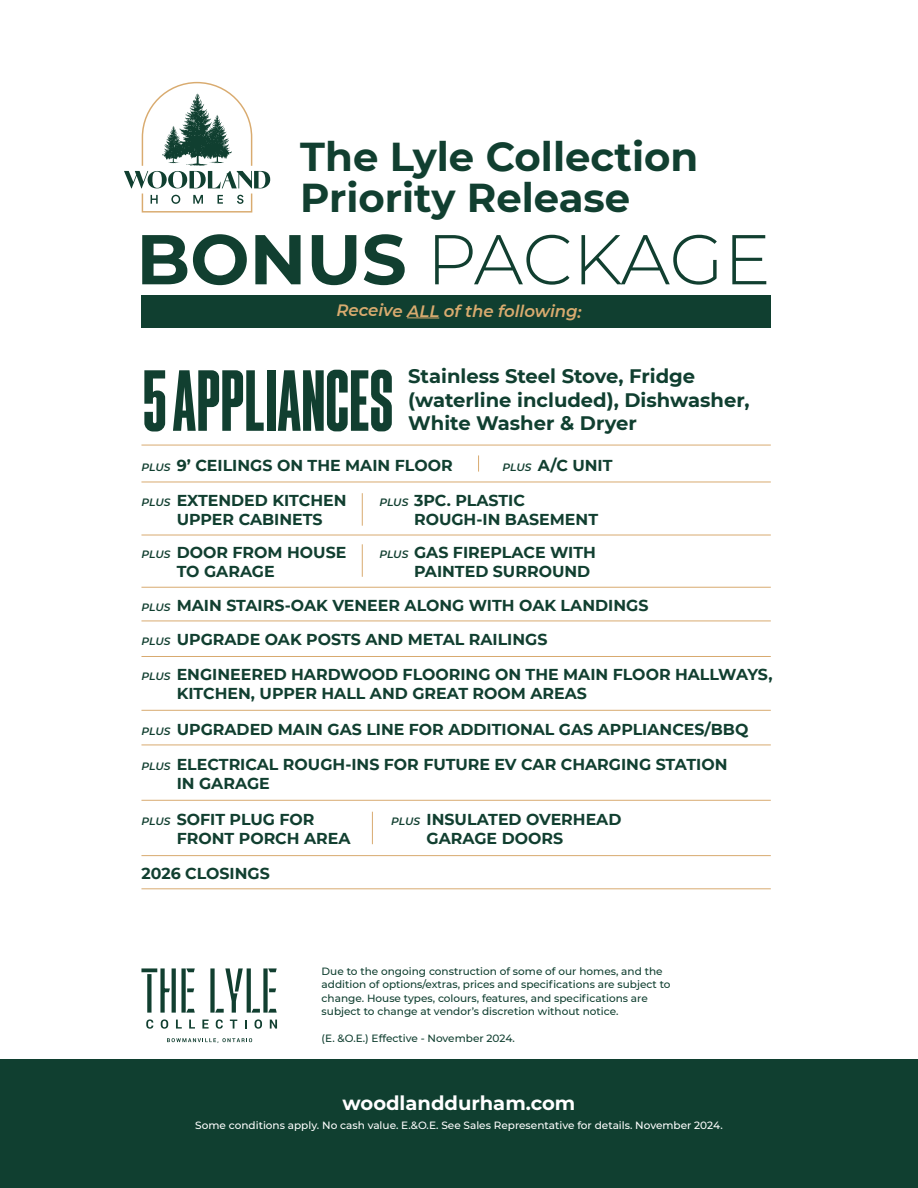
<style>
.page{position:relative;width:918px;height:1188px;background:#fff}
.page>*{position:absolute;margin:0;border:0;box-sizing:border-box;transform-origin:0 0}
.t1{font:86.55px "Highrise";color:#113f30}
.t2{font:300 70.35px "Montserrat";letter-spacing:-.01em;color:#113f30}
.t3{font:700 40.2px/42px "Montserrat";color:#113f30}
.t4{font:700 19.5px/23.5px "Montserrat";color:#103f30}
.t5{font:700 19.5px "Montserrat";color:#fff}
.t6{font:italic 600 16.5px "Montserrat";letter-spacing:-.005em;color:#d9ab6f}
.t7{font:700 15.75px/18.9px "Montserrat";color:#113f30}
.t8{font:italic 600 10.65px "Montserrat";letter-spacing:-.01em;color:#113f30}
.t9{font:500 10.5px/13.5px "Montserrat";color:#103f30}
.t10{font:500 10.5px "Montserrat";color:#fff}
.s1{font-weight:700}
.s2{font-weight:600;font-style:italic;font-size:10.65px}
</style>
<div class="page">
<div style="left:0;top:1059px;width:918px;height:129px;background:#103f30"></div>
<div style="left:141px;top:295px;width:630px;height:32px;background:#103f30"></div>
<svg style="left:124px;top:82px;width:146px;height:106px"></svg>
<svg style="left:142px;top:194px;width:110px;height:19px"></svg>
<hr style="left:141px;top:445px;width:630px;height:1px;background:#d8aa70">
<hr style="left:141px;top:482px;width:630px;height:1px;background:#d8aa70">
<hr style="left:141px;top:535px;width:630px;height:1px;background:#d8aa70">
<hr style="left:141px;top:587px;width:630px;height:1px;background:#d8aa70">
<hr style="left:362px;top:544px;width:1px;height:33px;background:#d8aa70">
<hr style="left:362px;top:493px;width:1px;height:33px;background:#d8aa70">
<hr style="left:372px;top:812px;width:1px;height:32px;background:#d8aa70">
<hr style="left:141px;top:621px;width:630px;height:1px;background:#d8aa70">
<hr style="left:141px;top:710px;width:630px;height:1px;background:#d8aa70">
<hr style="left:141px;top:745px;width:630px;height:1px;background:#d8aa70">
<hr style="left:141px;top:888px;width:630px;height:1px;background:#d8aa70">
<hr style="left:141px;top:800px;width:630px;height:1px;background:#d8aa70">
<hr style="left:141px;top:855px;width:630px;height:1px;background:#d8aa70">
<hr style="left:141px;top:656px;width:630px;height:1px;background:#d8aa70">
<svg style="left:478px;top:455px;width:1px;height:17px"></svg>
<svg style="left:167px;top:1038px;width:85px;height:5px"></svg>
<div style="left:147px;top:974px;width:5px;height:39px;background:#113f30"></div>
<svg style="left:141px;top:968px;width:16px;height:4px"></svg>
<svg style="left:160px;top:968px;width:35px;height:45px"></svg>
<svg style="left:210px;top:968px;width:67px;height:45px"></svg>
<svg style="left:146px;top:1019px;width:7px;height:10px"></svg>
<svg style="left:161px;top:1019px;width:7px;height:10px"></svg>
<svg style="left:176px;top:1020px;width:6px;height:9px"></svg>
<svg style="left:189px;top:1020px;width:6px;height:9px"></svg>
<svg style="left:202px;top:1020px;width:7px;height:9px"></svg>
<svg style="left:216px;top:1019px;width:7px;height:10px"></svg>
<svg style="left:230px;top:1020px;width:7px;height:9px"></svg>
<svg style="left:245px;top:1020px;width:2px;height:9px"></svg>
<svg style="left:255px;top:1019px;width:7px;height:10px"></svg>
<svg style="left:270px;top:1020px;width:7px;height:9px"></svg>
<h3 class="t3" style="left:300px;top:133px;width:400px">The Lyle Collection<br>Priority Release</h3>
<h2 class="t2" style="left:136px;top:212px;width:636px"><span class="s1">BONUS</span> PACKAGE</h2>
<p class="t6" style="left:336px;top:299px;width:247px">Receive ALL of the following:</p>
<h1 class="t1" style="left:143px;top:363px;width:252px">5 APPLIANCES</h1>
<p class="t4" style="left:408px;top:364px;width:343px">Stainless Steel Stove, Fridge (waterline included), Dishwasher,<br>White Washer &amp; Dryer</p>
<p class="t7" style="left:141px;top:455px;width:313px"><span class="s2">PLUS</span> 9’ CEILINGS ON THE MAIN FLOOR</p>
<p class="t7" style="left:503px;top:455px;width:111px"><span class="s2">PLUS</span> A/C UNIT</p>
<p class="t8" style="left:141px;top:494px;width:31px">PLUS</p>
<p class="t7" style="left:414px;top:490px;width:186px">3PC. PLASTIC<br>ROUGH-IN BASEMENT</p>
<p class="t7" style="left:177px;top:490px;width:171px">EXTENDED KITCHEN<br>UPPER CABINETS</p>
<p class="t8" style="left:379px;top:494px;width:31px">PLUS</p>
<p class="t8" style="left:141px;top:547px;width:31px">PLUS</p>
<p class="t7" style="left:414px;top:542px;width:183px">GAS FIREPLACE WITH<br>PAINTED SURROUND</p>
<p class="t7" style="left:177px;top:542px;width:171px">DOOR FROM HOUSE<br>TO GARAGE</p>
<p class="t8" style="left:379px;top:547px;width:31px">PLUS</p>
<p class="t7" style="left:141px;top:595px;width:508px"><span class="s2">PLUS</span> MAIN STAIRS-OAK VENEER ALONG WITH OAK LANDINGS</p>
<p class="t7" style="left:141px;top:630px;width:408px"><span class="s2">PLUS</span> UPGRADE OAK POSTS AND METAL RAILINGS</p>
<p class="t7" style="left:177px;top:664px;width:597px">ENGINEERED HARDWOOD FLOORING ON THE MAIN FLOOR HALLWAYS,<br>KITCHEN, UPPER HALL AND GREAT ROOM AREAS</p>
<p class="t8" style="left:141px;top:669px;width:31px">PLUS</p>
<p class="t7" style="left:141px;top:719px;width:608px"><span class="s2">PLUS</span> UPGRADED MAIN GAS LINE FOR ADDITIONAL GAS APPLIANCES/BBQ</p>
<p class="t7" style="left:177px;top:754px;width:552px">ELECTRICAL ROUGH-INS FOR FUTURE EV CAR CHARGING STATION<br>IN GARAGE</p>
<p class="t8" style="left:141px;top:758px;width:31px">PLUS</p>
<p class="t8" style="left:141px;top:814px;width:31px">PLUS</p>
<p class="t7" style="left:427px;top:809px;width:196px">INSULATED OVERHEAD<br>GARAGE DOORS</p>
<p class="t7" style="left:177px;top:809px;width:175px">SOFIT PLUG FOR<br>FRONT PORCH AREA</p>
<p class="t8" style="left:391px;top:814px;width:31px">PLUS</p>
<p class="t7" style="left:141px;top:863px;width:130px">2026 CLOSINGS</p>
<p class="t9" style="left:322px;top:964px;width:350px">Due to the ongoing construction of some of our homes, and the addition of options/extras, prices and specifications are subject to change. House types, colours, features, and specifications are subject to change at vendor’s discretion without notice.</p>
<p class="t9" style="left:322px;top:1031px;width:195px">(E. &amp;O.E.) Effective - November 2024.</p>
<p class="t5" style="left:343px;top:1089px;width:234px">woodlanddurham.com</p>
<p class="t10" style="left:195px;top:1118px;width:529px">Some conditions apply. No cash value. E.&amp;O.E. See Sales Representative for details. November 2024.</p>
</div>
